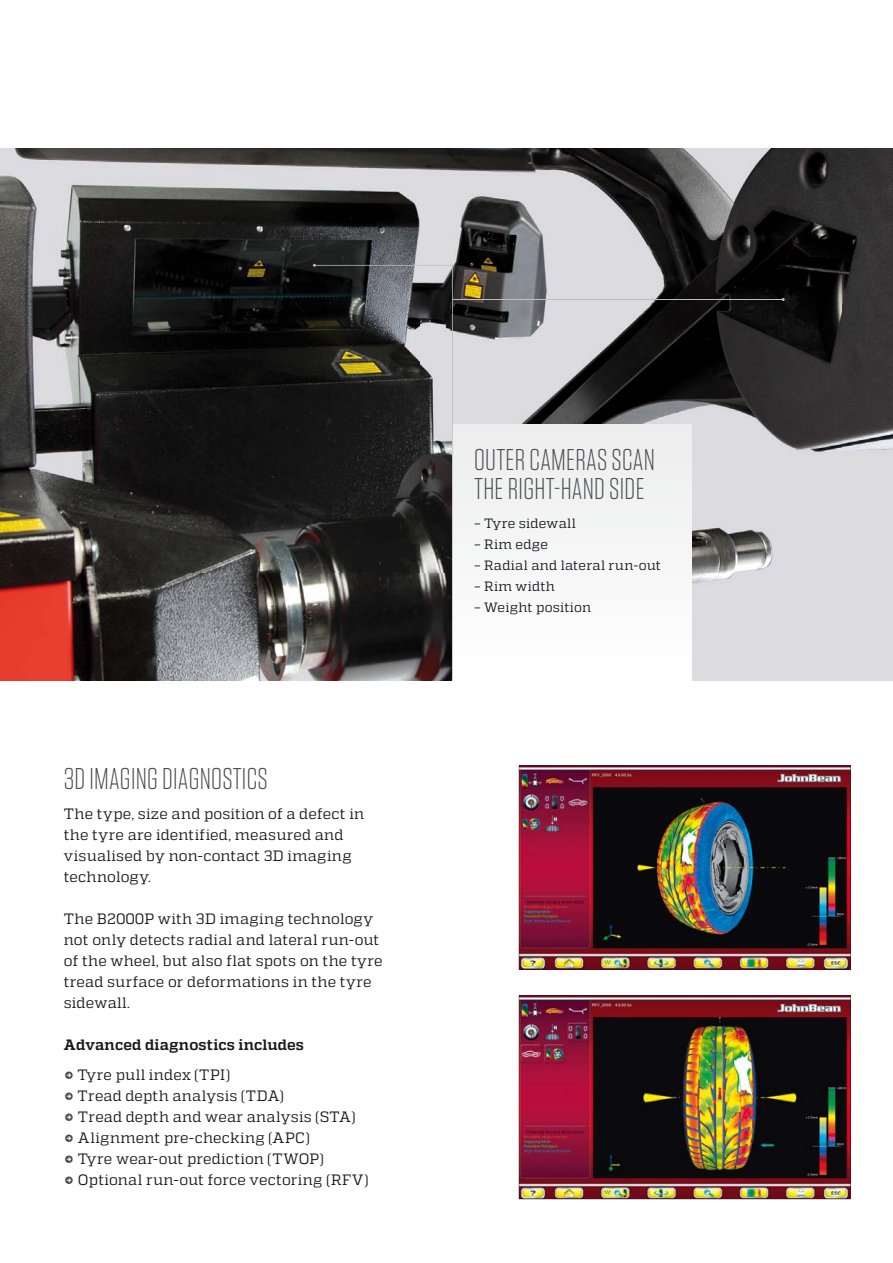
<style>
.page{position:relative;width:893px;height:1263px;background:#fff}
.page>*{position:absolute;margin:0;border:0;box-sizing:border-box;transform-origin:0 0}
.t1{font:300 30px/28.5px "Tungsten";letter-spacing:.01em;color:#4b4b4d}
.t2{font:15px/21px "Quadon";letter-spacing:.015em;color:#1a171c}
.t3{font:700 15px "Quadon";letter-spacing:.01em;color:#1a171c}
.t4{font:13.5px "Quadon";letter-spacing:.02em;color:#1a171c}
.s1{font-weight:900;font-size:13.5px;color:#4b4b4d}
</style>
<div class="page">
<img style="left:0;top:149px;width:893px;height:531px">
<div style="left:453px;top:425px;width:238px;height:256px;background:#f5f6f6"></div>
<img style="left:519px;top:765px;width:331px;height:204px">
<img style="left:519px;top:995px;width:331px;height:204px">
<hr style="left:453px;top:299px;width:330px;height:1px;background:#bcbdbf">
<svg style="left:314px;top:265px;width:139px;height:415px;background:#3a3937"></svg>
<h1 class="t1" style="left:64px;top:766px;width:205px">3D IMAGING DIAGNOSTICS</h1>
<p class="t2" style="left:64px;top:805px;width:302px">The type, size and position of a defect in the tyre are identified, measured and visualised by non-contact 3D imaging technology.</p>
<p class="t2" style="left:64px;top:910px;width:320px">The B2000P with 3D imaging technology not only detects radial and lateral run-out of the wheel, but also flat spots on the tyre tread surface or deformations in the tyre sidewall.</p>
<p class="t3" style="left:64px;top:1039px;width:242px">Advanced diagnostics includes</p>
<p class="t2" style="left:64px;top:1065px;width:168px"><span class="s1">→</span> Tyre pull index (TPI)</p>
<p class="t2" style="left:64px;top:1086px;width:222px"><span class="s1">→</span> Tread depth analysis (TDA)</p>
<p class="t2" style="left:64px;top:1107px;width:293px"><span class="s1">→</span> Tread depth and wear analysis (STA)</p>
<p class="t2" style="left:64px;top:1128px;width:247px"><span class="s1">→</span> Alignment pre-checking (APC)</p>
<p class="t2" style="left:64px;top:1149px;width:261px"><span class="s1">→</span> Tyre wear-out prediction (TWOP)</p>
<p class="t2" style="left:64px;top:1170px;width:306px"><span class="s1">→</span> Optional run-out force vectoring (RFV)</p>
<h1 class="t1" style="left:474px;top:447px;width:182px">OUTER CAMERAS SCAN<br>THE RIGHT-HAND SIDE</h1>
<p class="t4" style="left:474px;top:518px;width:103px">– Tyre sidewall</p>
<p class="t4" style="left:474px;top:539px;width:75px">– Rim edge</p>
<p class="t4" style="left:474px;top:560px;width:189px">– Radial and lateral run-out</p>
<p class="t4" style="left:474px;top:581px;width:82px">– Rim width</p>
<p class="t4" style="left:474px;top:602px;width:119px">– Weight position</p>
</div>
